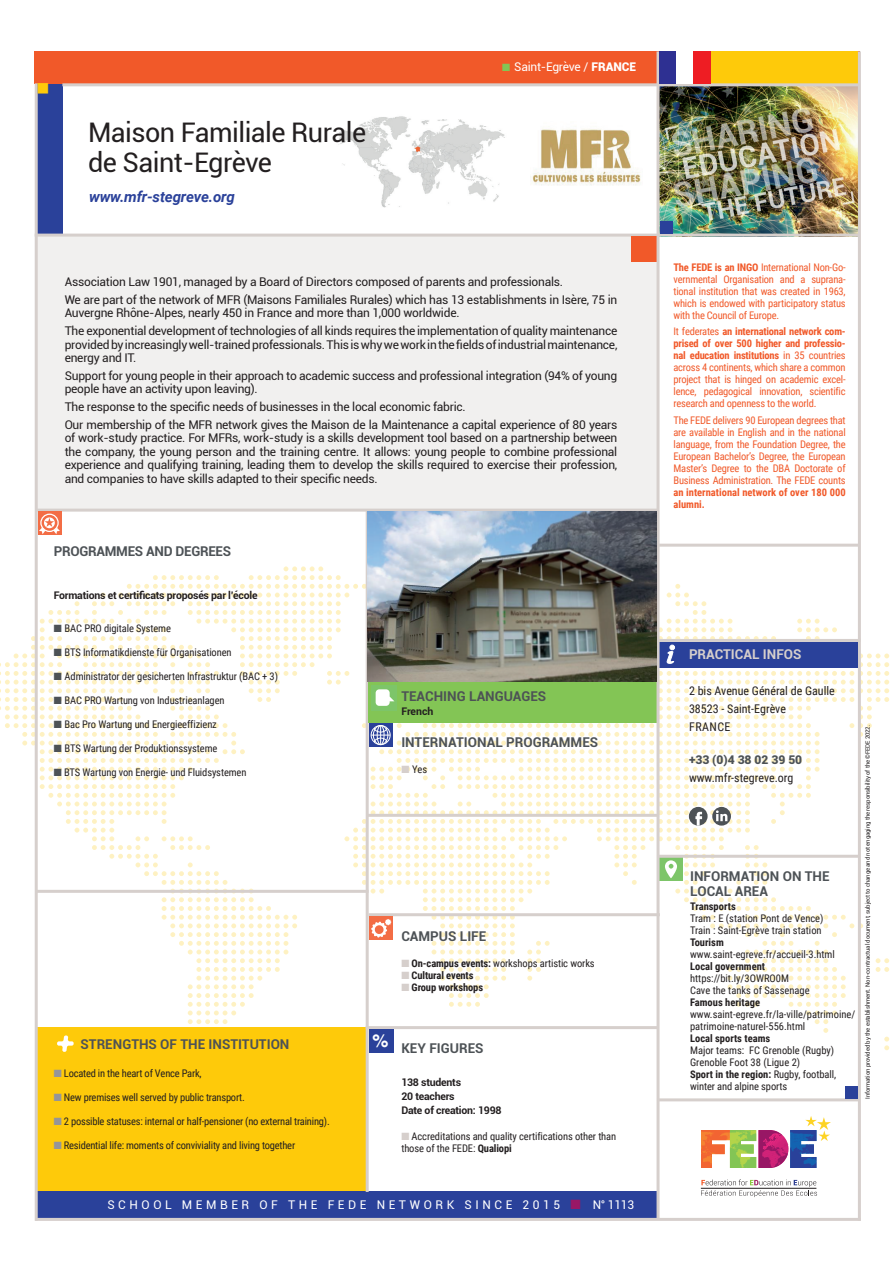
<style>
.page{position:relative;width:893px;height:1263px;background:#fff}
.page>*{position:absolute;margin:0;border:0;box-sizing:border-box;transform-origin:0 0}
.t1{font:27px/30px "Roboto";letter-spacing:-.02em;color:#231f20}
.t2{font:700 18px "Helvetica";color:#fff}
.t3{font:italic 700 15px "Roboto";letter-spacing:-.01em;color:#2a419a}
.t4{font:15px "Zapf Dingbats ITC";color:#feca0a}
.t5{font:700 13.5px/15px "Roboto";color:#4d5256}
.t6{font:700 13.5px "Roboto";letter-spacing:-.02em;color:#4d5256}
.t7{font:700 13.5px "Roboto";color:#d6cfcc}
.t8{font:12px/13.5px "Roboto";letter-spacing:-.02em;color:#231f20}
.t9{font:12px/18px "Roboto Condensed";color:#231f20}
.t10{font:12px "Roboto";letter-spacing:.3em;color:#fff}
.t11{font:12px "Roboto";letter-spacing:-.02em;color:#fff}
.t12{font:900 12px "Roboto";color:#4d5256}
.t13{font:10.5px/12px "Roboto Condensed";letter-spacing:-.01em;color:#231f20}
.t14{font:10.5px/12px "Roboto Condensed";letter-spacing:-.02em;color:#f15929;text-align:justify}
.t15{font:700 10.5px "Roboto Condensed";color:#231f20}
.t16{font:700 10.5px/14.1px "Roboto";letter-spacing:-.02em;color:#231f20}
.t17{font:700 10.5px/12px "Roboto Condensed";color:#f15929}
.t18{font:6px "Roboto";letter-spacing:-.02em;color:#231f20}
.s1{color:#83c555}
.s2{font-weight:900}
.s3{color:#4d5256}
.s4{color:#d6cfcc}
.s5{color:#959598}
.s6{font-weight:700}
.s7{color:#991766}
</style>
<div class="page">
<svg style="left:701px;top:1116px;width:130px;height:52px"></svg>
<svg style="left:701px;top:1179px;width:116px;height:18px"></svg>
<hr style="left:701px;top:1188px;width:115px;height:1px;background:#211d1e">
<div style="left:35px;top:51px;width:27px;height:183px;background:#2a419a"></div>
<div style="left:35px;top:51px;width:825px;height:33px;background:#f15929"></div>
<div style="left:659px;top:51px;width:199px;height:33px;background:#feca0a"></div>
<div style="left:36px;top:1027px;width:332px;height:190px;background:#feca0a"></div>
<img style="left:659px;top:86px;width:199px;height:148px">
<div style="left:37px;top:1192px;width:620px;height:26px;background:#2a419a"></div>
<div style="left:36px;top:236px;width:623px;height:275px;background:#f1f0ef"></div>
<hr style="left:35px;top:83px;width:3px;height:1138px;background:#d6cfcc">
<hr style="left:366px;top:510px;width:3px;height:682px;background:#d6cfcc">
<hr style="left:35px;top:1218px;width:826px;height:3px;background:#d6cfcc">
<hr style="left:35px;top:234px;width:825px;height:3px;background:#d6cfcc">
<hr style="left:37px;top:509px;width:621px;height:3px;background:#d6cfcc">
<hr style="left:858px;top:51px;width:3px;height:1169px;background:#d6cfcc">
<svg style="left:38px;top:512px;width:24px;height:23px"></svg>
<div style="left:40px;top:514px;width:19px;height:18px;border:1px solid #fff;border-radius:50%"></div>
<svg style="left:39px;top:517px;width:21px;height:17px"></svg>
<hr style="left:657px;top:1098px;width:202px;height:3px;background:#d6cfcc">
<div style="left:845px;top:1086px;width:13px;height:12px;background:#2a419a"></div>
<div style="left:660px;top:221px;width:12px;height:13px;background:#2a419a"></div>
<div style="left:631px;top:237px;width:26px;height:25px;background:#f15929"></div>
<hr style="left:659px;top:544px;width:200px;height:3px;background:#d6cfcc">
<hr style="left:656px;top:51px;width:3px;height:1168px;background:#d6cfcc">
<hr style="left:62px;top:83px;width:798px;height:3px;background:#d6cfcc">
<div style="left:659px;top:51px;width:17px;height:32px;background:#2e3092"></div>
<div style="left:676px;top:51px;width:17px;height:32px;background:#fff"></div>
<div style="left:693px;top:51px;width:17px;height:32px;background:#ee1d23"></div>
<img style="left:368px;top:512px;width:288px;height:54px">
<img style="left:338px;top:116px;width:167px;height:92px">
<img style="left:530px;top:129px;width:111px;height:57px">
<svg style="left:0;top:566px;width:889px;height:519px"></svg>
<p class="t4" style="left:36px;top:94px;width:13px;rotate:-90deg">■</p>
<h1 class="t1" style="left:88px;top:117px;width:280px">Maison Familiale Rurale de Saint-Egrève</h1>
<p class="t3" style="left:89px;top:186px;width:147px">www.mfr-stegreve.org</p>
<p class="t11" style="left:502px;top:58px;width:136px"><span class="s1">■</span> Saint-Egrève / <span class="s2">FRANCE</span></p>
<p class="t8" style="left:65px;top:273px;width:554px;line-height:17.7px">Association Law 1901, managed by a Board of Directors composed of parents and professionals.<br>We are part of the network of MFR (Maisons Familiales Rurales) which has 13 establishments in Isère, 75 in</p>
<p class="t8" style="left:65px;top:304px;width:554px;line-height:17.7px">Auvergne Rhône-Alpes, nearly 450 in France and more than 1,000 worldwide.<br>The exponential development of technologies of all kinds requires the implementation of quality maintenance</p>
<p class="t8" style="left:65px;top:337px;width:554px">provided by increasingly well-trained professionals. This is why we work in the fields of industrial maintenance, energy and IT.</p>
<p class="t8" style="left:65px;top:368px;width:554px">Support for young people in their approach to academic success and professional integration (94% of young people have an activity upon leaving).</p>
<p class="t8" style="left:65px;top:398px;width:554px;line-height:17.7px">The response to the specific needs of businesses in the local economic fabric.<br>Our membership of the MFR network gives the Maison de la Maintenance a capital experience of 80 years</p>
<p class="t8" style="left:65px;top:431px;width:554px;text-align:justify">of work-study practice. For MFRs, work-study is a skills development tool based on a partnership between the company, the young person and the training centre. It allows: young people to combine professional experience and qualifying training, leading them to develop the skills required to exercise their profession, and companies to have skills adapted to their specific needs.</p>
<p class="t6" style="left:54px;top:541px;width:179px">PROGRAMMES AND DEGREES</p>
<p class="t16" style="left:54px;top:587px;width:205px">Formations et certificats proposés par l’école</p>
<p class="t13" style="left:54px;top:622px;width:119px"><span class="s3">■</span> BAC PRO digitale Systeme</p>
<p class="t13" style="left:54px;top:646px;width:179px"><span class="s3">■</span> BTS Informatikdienste für Organisationen</p>
<p class="t13" style="left:54px;top:670px;width:226px"><span class="s3">■</span> Administrator der gesicherten Infrastruktur (BAC + 3)</p>
<p class="t13" style="left:54px;top:694px;width:172px"><span class="s3">■</span> BAC PRO Wartung von Industrieanlagen</p>
<p class="t13" style="left:54px;top:718px;width:165px"><span class="s3">■</span> Bac Pro Wartung und Energieeffizienz</p>
<p class="t13" style="left:54px;top:742px;width:165px"><span class="s3">■</span> BTS Wartung der Produktionssysteme</p>
<p class="t13" style="left:54px;top:766px;width:194px"><span class="s3">■</span> BTS Wartung von Energie- und Fluidsystemen</p>
<p class="t5" style="left:401px;top:688px;width:146px">TEACHING LANGUAGES</p>
<p class="t16" style="left:401px;top:704px;width:34px">French</p>
<p class="t5" style="left:401px;top:734px;width:198px">INTERNATIONAL PROGRAMMES</p>
<p class="t13" style="left:401px;top:762px;width:27px"><span class="s4">■</span> Yes</p>
<p class="t5" style="left:81px;top:1036px;width:210px">STRENGTHS OF THE INSTITUTION</p>
<p class="t13" style="left:54px;top:1067px;width:149px"><span class="s5">■</span> Located in the heart of Vence Park,</p>
<p class="t13" style="left:54px;top:1091px;width:193px"><span class="s5">■</span> New premises well served by public transport.</p>
<p class="t13" style="left:54px;top:1115px;width:278px"><span class="s5">■</span> 2 possible statuses: internal or half-pensioner (no external training).</p>
<p class="t13" style="left:54px;top:1139px;width:243px"><span class="s5">■</span> Residential life: moments of conviviality and living together</p>
<p class="t5" style="left:401px;top:928px;width:86px">CAMPUS LIFE</p>
<p class="t13" style="left:401px;top:956px;width:195px"><span class="s4">■</span> <span class="s6">On-campus events:</span> workshops artistic works</p>
<p class="t15" style="left:401px;top:967px;width:74px"><span class="s4">■</span> Cultural events</p>
<p class="t15" style="left:401px;top:979px;width:83px"><span class="s4">■</span> Group workshops</p>
<h2 class="t2" style="left:372px;top:1029px;width:18px">%</h2>
<p class="t5" style="left:401px;top:1040px;width:84px">KEY FIGURES</p>
<p class="t16" style="left:401px;top:1074px;width:102px">138 students<br>20 teachers<br>Date of creation: 1998</p>
<p class="t13" style="left:401px;top:1130px;width:216px"><span class="s4">■</span> Accreditations and quality certifications other than those of the FEDE: <span class="s6">Qualiopi</span></p>
<p class="t10" style="left:107px;top:1196px;width:528px">SCHOOL MEMBER OF THE FEDE NETWORK SINCE 2015 <span class="s7">■</span> N° 1113</p>
<p class="t14" style="left:673px;top:260px;width:174px"><span class="s6">The FEDE is an INGO</span> International Non-Go&shy;vernmental Organisation and a suprana&shy;tional institution that was created in 1963, which is endowed with participatory status with the Council of Europe.</p>
<p class="t14" style="left:673px;top:325px;width:174px">It federates <span class="s6">an international network com&shy;prised of over 500 higher and professio&shy;nal education institutions</span> in 35 countries across 4 continents, which share a common project that is hinged on academic excel&shy;lence, pedagogical innovation, scientific research and openness to the world.</p>
<p class="t14" style="left:673px;top:413px;width:174px">The FEDE delivers 90 European degrees that are available in English and in the national language, from the Foundation Degree, the European Bachelor’s Degree, the European Master’s Degree to the DBA Doctorate of Business Administration. The FEDE counts</p>
<p class="t17" style="left:673px;top:485px;width:174px">an international network of over 180 000 alumni.</p>
<p class="t7" style="left:689px;top:645px;width:114px">PRACTICAL INFOS</p>
<p class="t9" style="left:689px;top:681px;width:147px">2 bis Avenue Général de Gaulle<br>38523 - Saint-Egrève<br>FRANCE</p>
<p class="t12" style="left:689px;top:751px;width:115px">+33 (0)4 38 02 39 50</p>
<p class="t9" style="left:689px;top:768px;width:106px">www.mfr-stegreve.org</p>
<p class="t5" style="left:690px;top:868px;width:141px">INFORMATION ON THE<br>LOCAL AREA</p>
<p class="t15" style="left:690px;top:899px;width:47px">Transports</p>
<p class="t13" style="left:690px;top:912px;width:135px">Tram : E (station Pont de Vence)<br>Train : Saint-Egrève train station</p>
<p class="t15" style="left:690px;top:935px;width:35px">Tourism</p>
<p class="t13" style="left:690px;top:948px;width:146px">www.saint-egreve.fr/accueil-3.html</p>
<p class="t15" style="left:690px;top:959px;width:77px">Local government</p>
<p class="t13" style="left:690px;top:972px;width:121px">https://bit.ly/3OWRO0M<br>Cave the tanks of Sassenage</p>
<p class="t15" style="left:690px;top:995px;width:71px">Famous heritage</p>
<p class="t13" style="left:690px;top:1008px;width:167px">www.saint-egreve.fr/la-ville/patrimoine/ patrimoine-naturel-556.html</p>
<p class="t15" style="left:690px;top:1031px;width:82px">Local sports teams</p>
<p class="t13" style="left:690px;top:1044px;width:147px">Major teams: FC Grenoble (Rugby)<br>Grenoble Foot 38 (Ligue 2)<br><span class="s6">Sport in the region:</span> Rugby, football, winter and alpine sports</p>
<p class="t18" style="left:863px;top:1099px;width:376px;rotate:-90deg">Information provided by the establishment. Non-contractual document, subject to change and not engaging the responsibility of the ©FEDE 2022.</p>
</div>
